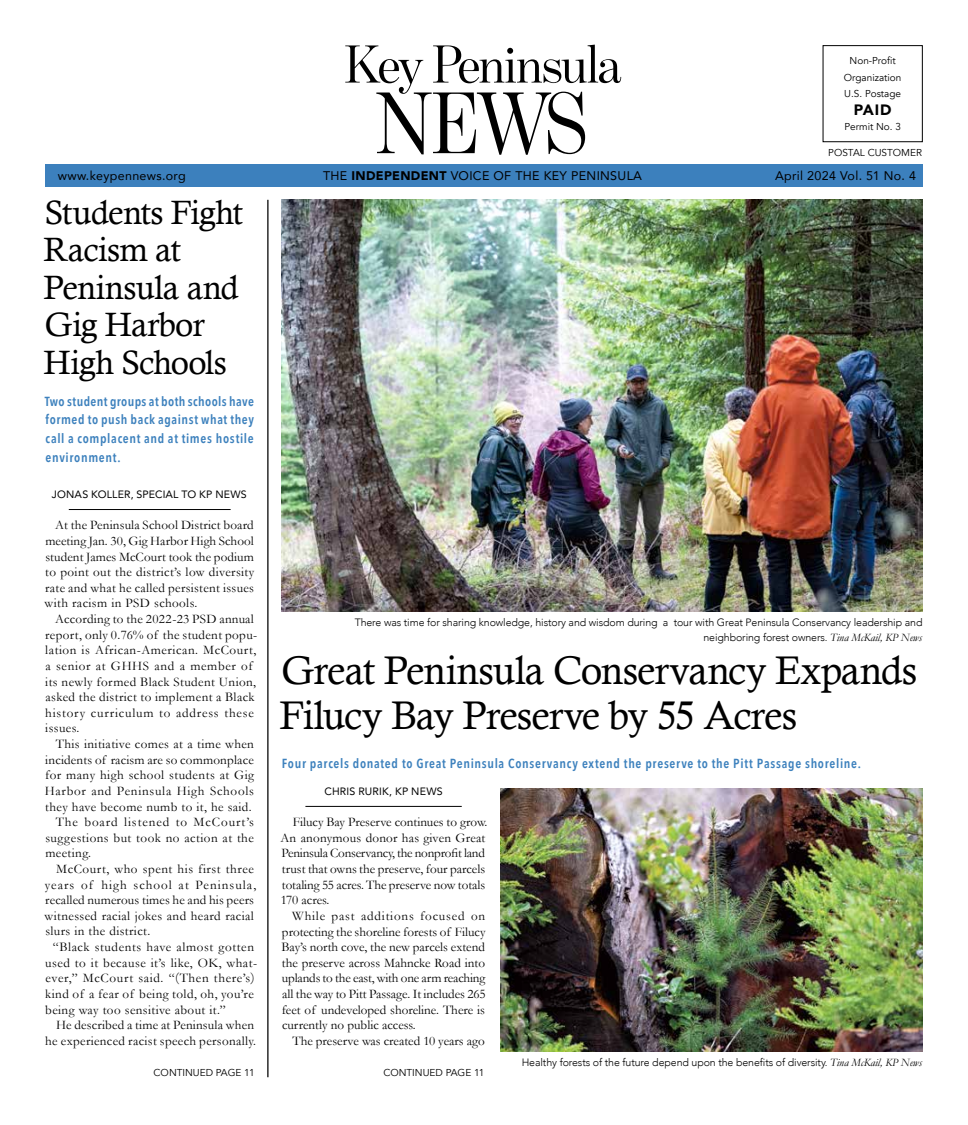
<style>
.page{position:relative;width:968px;height:1125px;background:#fff}
.page>*{position:absolute;margin:0;border:0;box-sizing:border-box;transform-origin:0 0}
.t1{font:40px/45px "Calisto";letter-spacing:-.02em;color:#000}
.t2{font:33.75px/37.5px "Calisto";letter-spacing:-.02em;color:#000}
.t3{font:900 15px "Avenir";color:#000}
.t4{font:13.12px/15.6px "Garamond";letter-spacing:.03em;color:#000;text-align:justify}
.t5{font:13.12px/15.6px "Garamond";color:#000}
.t6{font:600 13.12px/18.8px "Avenir Next Condensed";letter-spacing:.05em;color:#3d81bd;text-align:justify}
.t7{font:13.12px "Garamond";letter-spacing:.01em;color:#000}
.t8{font:13.12px "Garamond";letter-spacing:.05em;color:#000}
.t9{font:13.12px "Garamond";letter-spacing:.055em;color:#000}
.t10{font:13.12px "Garamond";letter-spacing:.08em;color:#000}
.t11{font:13.12px "Garamond";letter-spacing:.07em;color:#000}
.t12{font:12.5px "Avenir";letter-spacing:.025em;color:#000}
.t13{font:300 10.62px/15.6px "Avenir";letter-spacing:-.01em;color:#000;text-align:right}
.t14{font:10.62px "Avenir";letter-spacing:.015em;color:#000}
.t15{font:10px/16.4px "Avenir";color:#000;text-align:center}
.s1{font-weight:900}
.s2{font-family:"Garamond";font-weight:400;font-style:italic;font-size:11.25px}
</style>
<div class="page">
<div style="left:45px;top:165px;width:877px;height:22px;background:#3c80bd"></div>
<div style="left:822px;top:45px;width:100px;height:97px;border:1px solid #000"></div>
<svg style="left:345px;top:45px;width:276px;height:110px"></svg>
<hr style="left:69px;top:509px;width:161px;height:1px;background:#000">
<img style="left:281px;top:200px;width:641px;height:412px">
<hr style="left:305px;top:806px;width:157px;height:1px;background:#000">
<img style="left:500px;top:789px;width:422px;height:263px">
<hr style="left:267px;top:200px;width:1px;height:877px;background:#000">
<p class="t15" style="left:844px;top:53px;width:59px">Non-Profit<br>Organization<br>U.S. Postage</p>
<p class="t3" style="left:853px;top:97px;width:39px">PAID</p>
<p class="t15" style="left:844px;top:119px;width:58px">Permit No. 3</p>
<p class="t15" style="left:828px;top:145px;width:95px">POSTAL CUSTOMER</p>
<p class="t12" style="left:58px;top:166px;width:129px">www.keypennews.org</p>
<p class="t12" style="left:323px;top:166px;width:320px">THE <span class="s1">INDEPENDENT</span> VOICE OF THE KEY PENINSULA</p>
<p class="t12" style="left:775px;top:166px;width:142px">April 2024 Vol. 51 No. 4</p>
<h2 class="t2" style="left:44px;top:193px;width:201px">Students Fight<br>Racism at<br>Peninsula and<br>Gig Harbor<br>High Schools</h2>
<p class="t6" style="left:45px;top:391px;width:210px">Two student groups at both schools have formed to push back against what they call a complacent and at times hostile environment.</p>
<p class="t14" style="left:52px;top:486px;width:196px">JONAS KOLLER, SPECIAL TO KP NEWS</p>
<p class="t4" style="left:45px;top:517px;width:211px;text-indent:11px">At the Peninsula School District board meeting Jan. 30, Gig Harbor High School student James McCourt took the podium to point out the district’s low diversity rate and what he called persistent issues with racism in PSD schools.</p>
<p class="t4" style="left:45px;top:611px;width:213px;text-align:left;text-indent:10px">According to the 2022-23 PSD annual report, only 0.76% of the student popu&shy;lation is African-American. McCourt, a senior at GHHS and a member of its newly formed Black Student Union, asked the district to implement a Black history curriculum to address these issues.</p>
<p class="t4" style="left:56px;top:736px;width:200px">This initiative comes at a time when</p>
<p class="t4" style="left:45px;top:751px;width:210px">incidents of racism are so commonplace</p>
<p class="t4" style="left:45px;top:767px;width:211px">for many high school students at Gig</p>
<p class="t9" style="left:45px;top:782px;width:211px">Harbor and Peninsula High Schools</p>
<p class="t4" style="left:45px;top:798px;width:208px">they have become numb to it, he said.</p>
<p class="t11" style="left:56px;top:813px;width:200px">The board listened to McCourt’s</p>
<p class="t4" style="left:45px;top:829px;width:210px">suggestions but took no action at the</p>
<p class="t4" style="left:45px;top:845px;width:47px">meeting.</p>
<p class="t4" style="left:56px;top:861px;width:199px">McCourt, who spent his first three</p>
<p class="t10" style="left:45px;top:876px;width:213px">years of high school at Peninsula,</p>
<p class="t7" style="left:45px;top:891px;width:210px">recalled numerous times he and his peers</p>
<p class="t4" style="left:45px;top:908px;width:211px">witnessed racial jokes and heard racial</p>
<p class="t4" style="left:45px;top:923px;width:106px">slurs in the district.</p>
<p class="t4" style="left:53px;top:939px;width:202px">“Black students have almost gotten</p>
<p class="t4" style="left:45px;top:954px;width:213px">used to it because it’s like, OK, what-</p>
<p class="t8" style="left:45px;top:969px;width:211px">ever,” McCourt said. “(Then there’s)</p>
<p class="t4" style="left:45px;top:986px;width:210px">kind of a fear of being told, oh, you’re</p>
<p class="t4" style="left:45px;top:1001px;width:182px">being way too sensitive about it.”</p>
<p class="t4" style="left:56px;top:1017px;width:199px">He described a time at Peninsula when</p>
<p class="t4" style="left:45px;top:1033px;width:212px">he experienced racist speech personally.</p>
<p class="t15" style="left:154px;top:1065px;width:102px">CONTINUED PAGE 11</p>
<p class="t13" style="left:355px;top:614px;width:569px">There was time for sharing knowledge, history and wisdom during a tour with Great Peninsula Conservancy leadership and neighboring forest owners. <span class="s2">Tina McKail, KP News</span></p>
<h1 class="t1" style="left:280px;top:647px;width:639px">Great Peninsula Conservancy Expands<br>Filucy Bay Preserve by 55 Acres</h1>
<p class="t6" style="left:282px;top:753px;width:580px">Four parcels donated to Great Peninsula Conservancy extend the preserve to the Pitt Passage shoreline.</p>
<p class="t14" style="left:324px;top:783px;width:119px">CHRIS RURIK, KP NEWS</p>
<p class="t5" style="left:280px;top:814px;width:208px;text-indent:12px">Filucy Bay Preserve continues to grow.<br>An anonymous donor has given Great Peninsula Conservancy, the nonprofit land trust that owns the preserve, four parcels totaling 55 acres. The preserve now totals 170 acres.</p>
<p class="t4" style="left:281px;top:908px;width:206px;text-indent:11px">While past additions focused on protecting the shoreline forests of Filucy Bay’s north cove, the new parcels extend the preserve across Mahncke Road into uplands to the east, with one arm reaching all the way to Pitt Passage. It includes 265 feet of undeveloped shoreline. There is currently no public access.</p>
<p class="t5" style="left:292px;top:1033px;width:194px">The preserve was created 10 years ago</p>
<p class="t15" style="left:383px;top:1065px;width:102px">CONTINUED PAGE 11</p>
<p class="t13" style="left:521px;top:1054px;width:402px">Healthy forests of the future depend upon the benefits of diversity. <span class="s2">Tina McKail, KP News</span></p>
</div>
